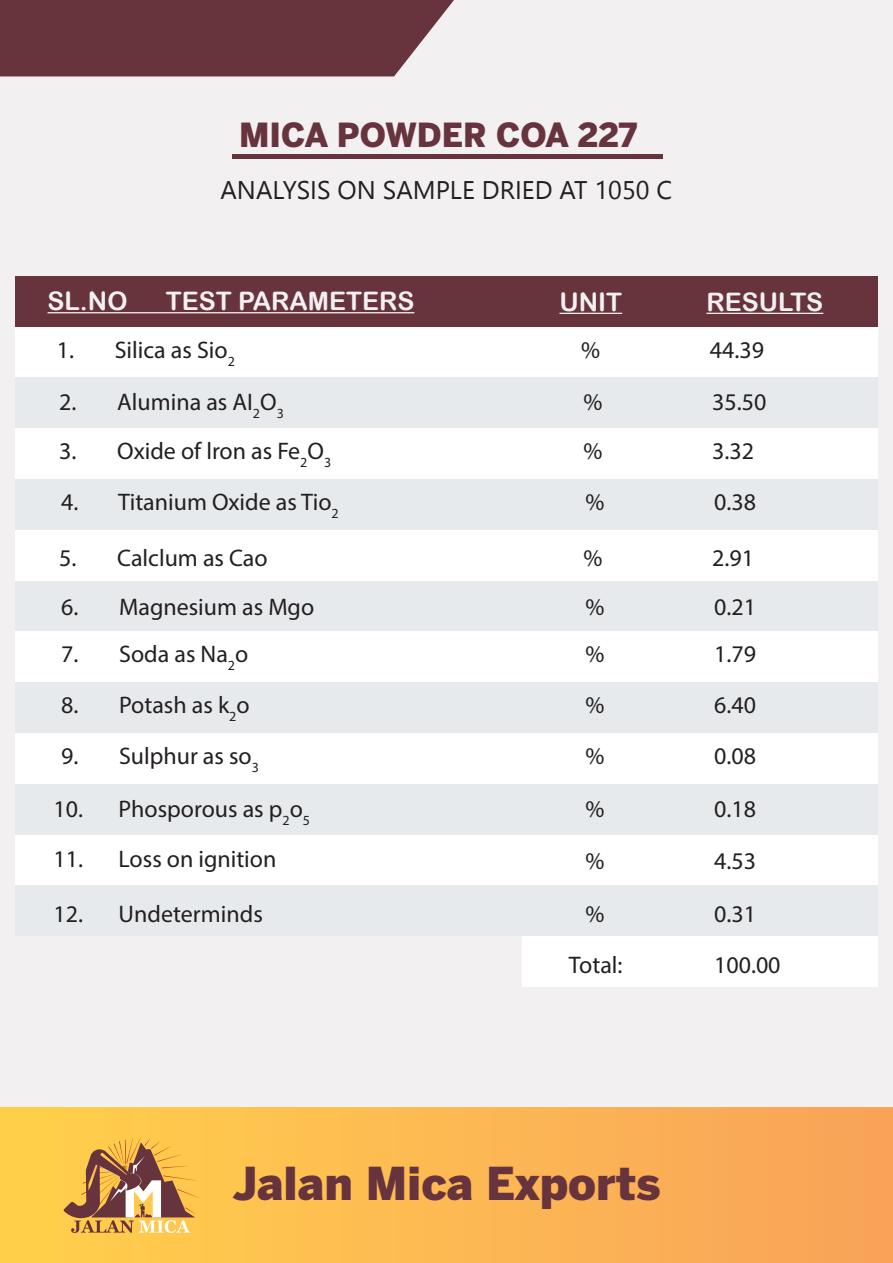
<style>
.page{position:relative;width:893px;height:1263px;background:#f2f0f0}
.page>*{position:absolute;margin:0;border:0;box-sizing:border-box;transform-origin:0 0}
.t1{font:900 45px "Benton Sans";color:#67333d}
.t2{font:900 33px "Benton Sans";color:#67333d}
.t3{font:25.5px "Arial Rounded MT Bold";color:#f2f0f0}
.t4{font:24px/50.8px "Myriad Pro";color:#231f20}
</style>
<div class="page">
<div style="left:0;top:0;width:454px;height:76px;background:#67333d"></div>
<div style="left:0;top:1107px;width:893px;height:156px;background:linear-gradient(to right,#ffd14b,#f9a25a)"></div>
<svg style="left:64px;top:1137px;width:135px;height:96px;background:#cf9e56"></svg>
<div style="left:232px;top:154px;width:431px;height:5px;background:#67333d"></div>
<div style="left:523px;top:276px;width:145px;height:51px;background:#67333d"></div>
<div style="left:523px;top:327px;width:145px;height:50px;background:#fff"></div>
<div style="left:523px;top:377px;width:145px;height:51px;background:#e7eaec"></div>
<div style="left:523px;top:428px;width:145px;height:51px;background:#fff"></div>
<div style="left:523px;top:479px;width:145px;height:51px;background:#e7eaec"></div>
<div style="left:523px;top:530px;width:145px;height:51px;background:#fff"></div>
<div style="left:523px;top:581px;width:145px;height:50px;background:#e7eaec"></div>
<div style="left:523px;top:631px;width:145px;height:51px;background:#fff"></div>
<div style="left:523px;top:682px;width:145px;height:51px;background:#e7eaec"></div>
<div style="left:523px;top:733px;width:145px;height:51px;background:#fff"></div>
<div style="left:523px;top:784px;width:145px;height:51px;background:#e7eaec"></div>
<div style="left:523px;top:835px;width:145px;height:50px;background:#fff"></div>
<div style="left:523px;top:885px;width:145px;height:51px;background:#e7eaec"></div>
<hr style="left:559px;top:313px;width:63px;height:1px;background:#f2f0f0">
<div style="left:15px;top:276px;width:508px;height:51px;background:#67333d"></div>
<div style="left:15px;top:327px;width:508px;height:50px;background:#fff"></div>
<div style="left:15px;top:377px;width:508px;height:51px;background:#e7eaec"></div>
<div style="left:15px;top:428px;width:508px;height:51px;background:#fff"></div>
<div style="left:15px;top:479px;width:508px;height:51px;background:#e7eaec"></div>
<div style="left:15px;top:530px;width:508px;height:51px;background:#fff"></div>
<div style="left:15px;top:581px;width:508px;height:50px;background:#e7eaec"></div>
<div style="left:15px;top:631px;width:508px;height:51px;background:#fff"></div>
<div style="left:15px;top:682px;width:508px;height:51px;background:#e7eaec"></div>
<div style="left:15px;top:733px;width:508px;height:51px;background:#fff"></div>
<div style="left:15px;top:784px;width:508px;height:51px;background:#e7eaec"></div>
<div style="left:15px;top:835px;width:508px;height:50px;background:#fff"></div>
<div style="left:15px;top:885px;width:508px;height:51px;background:#e7eaec"></div>
<hr style="left:48px;top:312px;width:366px;height:1px;background:#f2f0f0">
<div style="left:668px;top:276px;width:210px;height:51px;background:#67333d"></div>
<div style="left:668px;top:327px;width:210px;height:50px;background:#fff"></div>
<div style="left:668px;top:377px;width:210px;height:51px;background:#e7eaec"></div>
<div style="left:668px;top:428px;width:210px;height:51px;background:#fff"></div>
<div style="left:668px;top:479px;width:210px;height:51px;background:#e7eaec"></div>
<div style="left:668px;top:530px;width:210px;height:51px;background:#fff"></div>
<div style="left:668px;top:581px;width:210px;height:50px;background:#e7eaec"></div>
<div style="left:668px;top:631px;width:210px;height:51px;background:#fff"></div>
<div style="left:668px;top:682px;width:210px;height:51px;background:#e7eaec"></div>
<div style="left:668px;top:733px;width:210px;height:51px;background:#fff"></div>
<div style="left:668px;top:784px;width:210px;height:51px;background:#e7eaec"></div>
<div style="left:668px;top:835px;width:210px;height:50px;background:#fff"></div>
<div style="left:668px;top:885px;width:210px;height:51px;background:#e7eaec"></div>
<hr style="left:706px;top:313px;width:117px;height:1px;background:#f2f0f0">
<div style="left:523px;top:936px;width:145px;height:51px;background:#fff"></div>
<div style="left:668px;top:936px;width:210px;height:51px;background:#fff"></div>
<h2 class="t2" style="left:239px;top:115px;width:399px">MICA POWDER COA 227</h2>
<p class="t3" style="left:48px;top:286px;width:81px">SL.NO</p>
<p class="t3" style="left:166px;top:286px;width:250px">TEST PARAMETERS</p>
<p class="t4" style="left:57px;top:324px;width:180px">1. Silica as Sio<sub>2</sub></p>
<p class="t4" style="left:59px;top:376px;width:226px">2. Alumina as AI<sub>2</sub>O<sub>3</sub></p>
<p class="t4" style="left:59px;top:425px;width:273px">3. Oxide of lron as Fe<sub>2</sub>O<sub>3</sub></p>
<p class="t4" style="left:61px;top:476px;width:279px">4. Titanium Oxide as Tio<sub>2</sub></p>
<p class="t4" style="left:59px;top:532px;width:210px">5. Calclum as Cao</p>
<p class="t4" style="left:61px;top:581px;width:255px">6. Magnesium as Mgo</p>
<p class="t4" style="left:61px;top:629px;width:189px">7. Soda as Na<sub>2</sub>o</p>
<p class="t4" style="left:61px;top:679px;width:190px">8. Potash as k<sub>2</sub>o</p>
<p class="t4" style="left:61px;top:730px;width:199px">9. Sulphur as so<sub>3</sub></p>
<p class="t4" style="left:53px;top:783px;width:258px">10. Phosporous as p<sub>2</sub>o<sub>5</sub></p>
<p class="t4" style="left:53px;top:833px;width:224px">11. Loss on ignition</p>
<p class="t4" style="left:53px;top:888px;width:211px">12. Undeterminds</p>
<p class="t3" style="left:559px;top:287px;width:64px">UNIT</p>
<p class="t4" style="left:581px;top:323px;width:23px;line-height:52.2px">% %</p>
<p class="t4" style="left:583px;top:425px;width:22px">% %</p>
<p class="t4" style="left:583px;top:534px;width:22px;line-height:48px;text-align:justify">% % %</p>
<p class="t4" style="left:585px;top:679px;width:21px">% %</p>
<p class="t3" style="left:706px;top:287px;width:118px">RESULTS</p>
<p class="t4" style="left:710px;top:323px;width:58px;line-height:52.2px">44.39<br>35.50</p>
<p class="t4" style="left:712px;top:425px;width:45px">3.32<br>0.38</p>
<p class="t4" style="left:712px;top:534px;width:45px;line-height:48px;text-align:justify">2.91<br>0.21<br>1.79</p>
<p class="t4" style="left:714px;top:679px;width:43px">6.40<br>0.08</p>
<p class="t4" style="left:585px;top:783px;width:21px">%</p>
<p class="t4" style="left:714px;top:783px;width:43px">0.18</p>
<p class="t4" style="left:585px;top:835px;width:21px">%</p>
<p class="t4" style="left:714px;top:835px;width:43px">4.53</p>
<p class="t4" style="left:569px;top:888px;width:55px;text-align:center">%<br>Total:</p>
<p class="t4" style="left:714px;top:888px;width:68px">0.31<br>100.00</p>
<h1 class="t1" style="left:232px;top:1157px;width:430px">Jalan Mica Exports</h1>
</div>
